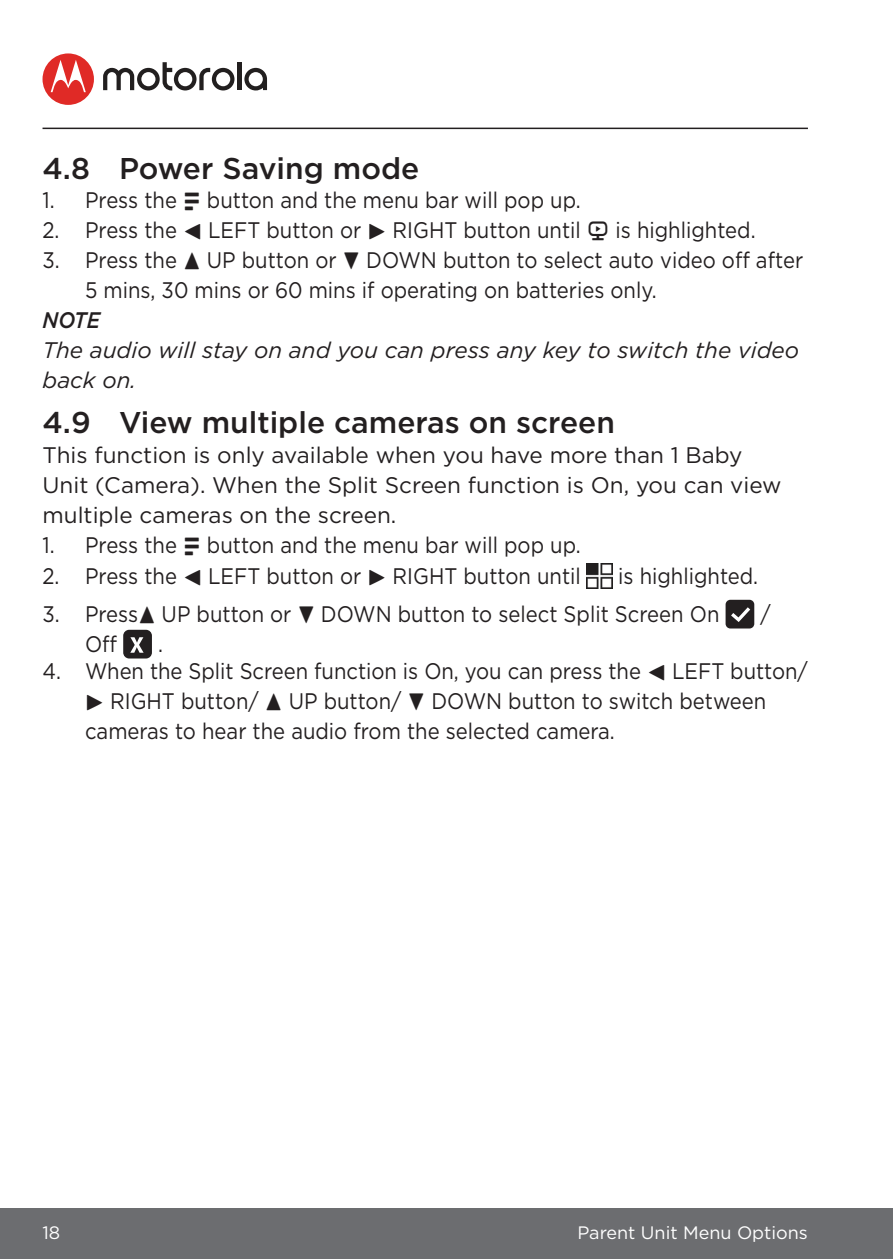
<style>
.page{position:relative;width:893px;height:1259px;background:#fff}
.page>*{position:absolute;margin:0;border:0;box-sizing:border-box;transform-origin:0 0}
.t1{font:500 30px "Gotham";color:#231f20}
.t2{font:22.5px/30px "Gotham";color:#231f20;scale:.9 1}
.t3{font:22.5px/30px "Gotham";color:#231f20}
.t4{font:italic 22.5px/30px "Gotham";color:#231f20}
.t5{font:italic 500 22.5px "Gotham";color:#231f20;scale:.9 1}
.t6{font:18px "Gotham";color:#fff}
.s1{font-family:"MBP33 36"}
</style>
<div class="page">
<div style="left:0;top:1208px;width:893px;height:51px;background:#6c6d70"></div>
<hr style="left:43px;top:128px;width:765px;height:1px;background:#231f20">
<div style="left:43px;top:53px;width:51px;height:52px;background:#e02a26;border-radius:50%"></div>
<svg style="left:51px;top:60px;width:35px;height:32px"></svg>
<svg style="left:244px;top:68px;width:23px;height:22px"></svg>
<div style="left:237px;top:62px;width:5px;height:28px;background:#221f1f"></div>
<svg style="left:103px;top:62px;width:131px;height:28px"></svg>
<img style="left:587px;top:564px;width:25px;height:25px">
<svg style="left:725px;top:600px;width:29px;height:28px"></svg>
<div style="left:726px;top:600px;width:28px;height:28px;background:#231f20;border-radius:5px"></div>
<svg style="left:731px;top:607px;width:19px;height:15px"></svg>
<div style="left:123px;top:630px;width:29px;height:28px;background:#231f20;border-radius:6px"></div>
<svg style="left:130px;top:637px;width:14px;height:16px"></svg>
<h1 class="t1" style="left:43px;top:148px;width:378px">4.8 Power Saving mode</h1>
<p class="t2" style="left:43px;top:185px;width:600px">1. Press the <span class="s1">M</span> button and the menu bar will pop up.</p>
<p class="t2" style="left:43px;top:215px;width:794px">2. Press the <span class="s1">&lt;</span> LEFT button or <span class="s1">&gt;</span> RIGHT button until <span class="s1">V</span> is highlighted.</p>
<p class="t2" style="left:85px;top:245px;width:799px;text-indent:-43px">3. Press the <span class="s1">+</span> UP button or <span class="s1">-</span> DOWN button to select auto video off after<br>5 mins, 30 mins or 60 mins if operating on batteries only.</p>
<p class="t5" style="left:43px;top:305px;width:65px">NOTE</p>
<p class="t4" style="left:43px;top:335px;width:758px">The audio will stay on and you can press any key to switch the video back on.</p>
<h1 class="t1" style="left:43px;top:403px;width:574px">4.9 View multiple cameras on screen</h1>
<p class="t3" style="left:43px;top:439px;width:740px">This function is only available when you have more than 1 Baby<br>Unit (Camera). When the Split Screen function is On, you can view multiple cameras on the screen.</p>
<p class="t2" style="left:43px;top:529px;width:600px">1. Press the <span class="s1">M</span> button and the menu bar will pop up.</p>
<p class="t2" style="left:43px;top:561px;width:600px">2. Press the <span class="s1">&lt;</span> LEFT button or <span class="s1">&gt;</span> RIGHT button until</p>
<p class="t2" style="left:618px;top:561px;width:157px">is highlighted.</p>
<p class="t2" style="left:43px;top:598px;width:754px">3. Press<span class="s1">+</span> UP button or <span class="s1">-</span> DOWN button to select Split Screen On</p>
<p class="t2" style="left:760px;top:598px;width:13px">/</p>
<p class="t2" style="left:85px;top:628px;width:37px">Off</p>
<p class="t2" style="left:158px;top:628px;width:7px">.</p>
<p class="t2" style="left:43px;top:655px;width:852px">4. When the Split Screen function is On, you can press the <span class="s1">&lt;</span> LEFT button/</p>
<p class="t2" style="left:85px;top:685px;width:759px;text-indent:-43px"><span class="s1">5. &gt;</span> RIGHT button/ <span class="s1">+</span> UP button/ <span class="s1">-</span> DOWN button to switch between cameras to hear the audio from the selected camera.</p>
<p class="t6" style="left:43px;top:1221px;width:19px">18</p>
<p class="t6" style="left:577px;top:1221px;width:232px">Parent Unit Menu Options</p>
</div>
